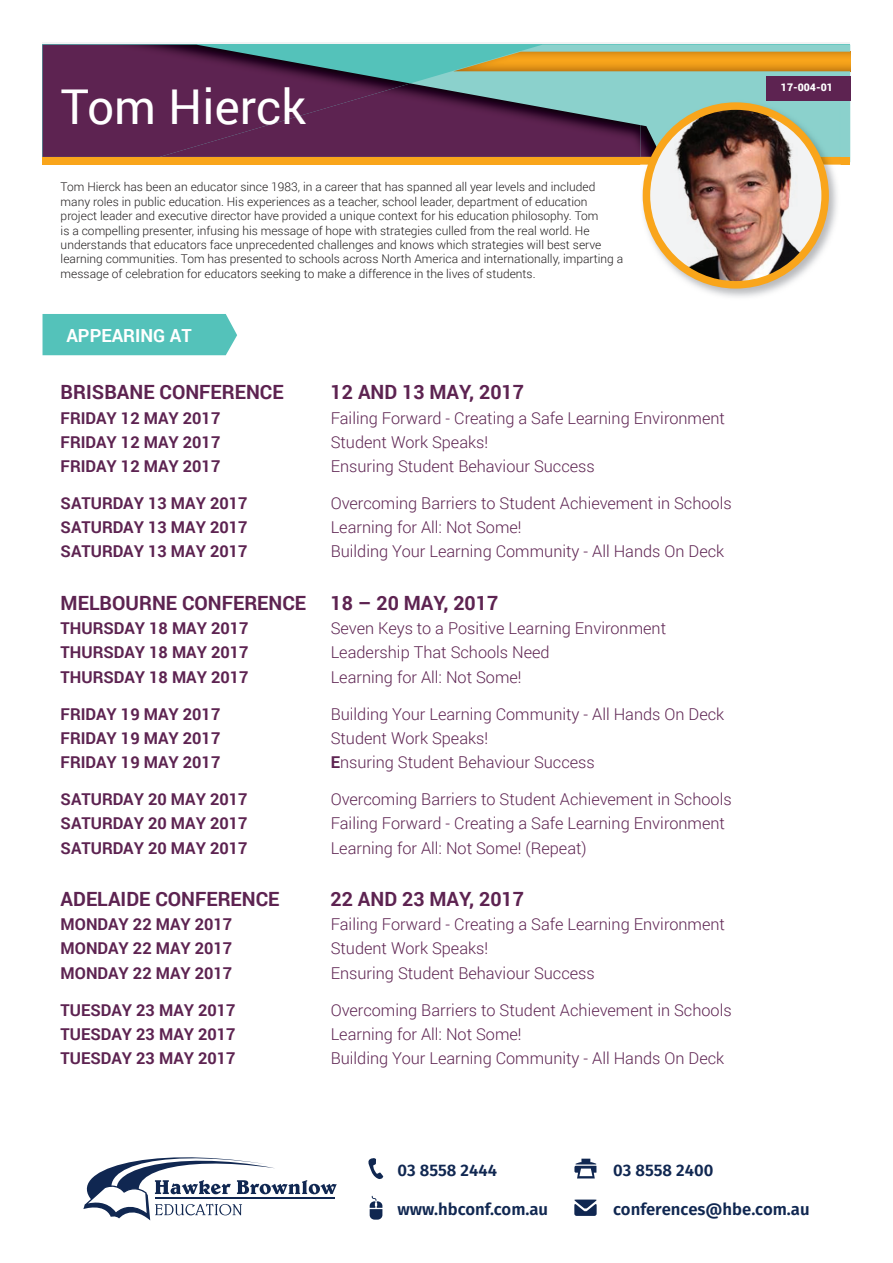
<style>
.page{position:relative;width:893px;height:1263px;background:#fff}
.page>*{position:absolute;margin:0;border:0;box-sizing:border-box;transform-origin:0 0}
.t1{font:48px "Roboto";color:#fff}
.t2{font:700 19.65px "Roboto";color:#5d2351}
.t3{font:700 18px "Roboto";color:#fff}
.t4{font:600 16.65px "Fira Sans";color:#102751}
.t5{font:300 16.35px "Roboto";color:#5d2351}
.t6{font:700 16.35px "Roboto";color:#5d2351}
.t7{font:300 12px/14.4px "Roboto";color:#231f20}
.t8{font:900 10.5px "Roboto";color:#fff}
.s1{font-weight:700}
</style>
<div class="page">
<svg style="left:410px;top:45px;width:440px;height:112px;background:#82ccc5"></svg>
<img style="left:43px;top:45px;width:367px;height:112px">
<img style="left:160px;top:83px;width:480px;height:74px">
<svg style="left:850px;top:52px;width:1px;height:19px"></svg>
<img style="left:453px;top:52px;width:397px;height:19px">
<div style="left:766px;top:76px;width:84px;height:24px;background:#5d2351"></div>
<div style="left:43px;top:157px;width:807px;height:7px;background:#f9a51b"></div>
<img style="left:640px;top:100px;width:200px;height:197px">
<img style="left:640px;top:125px;width:18px;height:32px">
<img style="left:766px;top:100px;width:74px;height:1px">
<img style="left:646px;top:106px;width:179px;height:179px;border-radius:89px">
<div style="left:643px;top:102px;width:186px;height:187px;border:8px solid #f9a51b;border-radius:50%"></div>
<div style="left:43px;top:314px;width:194px;height:41px;background:#54c2ba"></div>
<svg style="left:83px;top:1157px;width:254px;height:63px"></svg>
<hr style="left:155px;top:1198px;width:179px;height:1px;background:#102751">
<svg style="left:370px;top:1196px;width:12px;height:23px"></svg>
<svg style="left:368px;top:1158px;width:15px;height:21px"></svg>
<svg style="left:574px;top:1199px;width:23px;height:17px"></svg>
<svg style="left:574px;top:1159px;width:23px;height:19px"></svg>
<h1 class="t1" style="left:61px;top:73px;width:247px">Tom Hierck</h1>
<p class="t7" style="left:61px;top:179px;width:564px">Tom Hierck has been an educator since 1983, in a career that has spanned all year levels and included many roles in public education. His experiences as a teacher, school leader, department of education project leader and executive director have provided a unique context for his education philosophy. Tom<br>is a compelling presenter, infusing his message of hope with strategies culled from the real world. He understands that educators face unprecedented challenges and knows which strategies will best serve learning communities. Tom has presented to schools across North America and internationally, imparting a message of celebration for educators seeking to make a difference in the lives of students.</p>
<p class="t3" style="left:66px;top:323px;width:127px">APPEARING AT</p>
<p class="t2" style="left:61px;top:378px;width:225px">BRISBANE CONFERENCE</p>
<p class="t2" style="left:331px;top:378px;width:195px">12 AND 13 MAY, 2017</p>
<p class="t6" style="left:61px;top:406px;width:161px">FRIDAY 12 MAY 2017</p>
<p class="t5" style="left:331px;top:406px;width:396px">Failing Forward - Creating a Safe Learning Environment</p>
<p class="t6" style="left:61px;top:430px;width:161px">FRIDAY 12 MAY 2017</p>
<p class="t5" style="left:331px;top:431px;width:159px">Student Work Speaks!</p>
<p class="t6" style="left:61px;top:455px;width:161px">FRIDAY 12 MAY 2017</p>
<p class="t5" style="left:331px;top:455px;width:266px">Ensuring Student Behaviour Success</p>
<p class="t6" style="left:61px;top:492px;width:188px">SATURDAY 13 MAY 2017</p>
<p class="t5" style="left:331px;top:492px;width:402px">Overcoming Barriers to Student Achievement in Schools</p>
<p class="t6" style="left:61px;top:516px;width:188px">SATURDAY 13 MAY 2017</p>
<p class="t5" style="left:331px;top:516px;width:192px">Learning for All: Not Some!</p>
<p class="t6" style="left:61px;top:540px;width:188px">SATURDAY 13 MAY 2017</p>
<p class="t5" style="left:331px;top:540px;width:395px">Building Your Learning Community - All Hands On Deck</p>
<p class="t2" style="left:61px;top:589px;width:439px">MELBOURNE CONFERENCE 18 – 20 MAY, 2017</p>
<p class="t6" style="left:61px;top:617px;width:189px">THURSDAY 18 MAY 2017</p>
<p class="t5" style="left:331px;top:617px;width:337px">Seven Keys to a Positive Learning Environment</p>
<p class="t6" style="left:61px;top:641px;width:189px">THURSDAY 18 MAY 2017</p>
<p class="t5" style="left:331px;top:641px;width:221px">Leadership That Schools Need</p>
<p class="t6" style="left:61px;top:665px;width:189px">THURSDAY 18 MAY 2017</p>
<p class="t5" style="left:331px;top:665px;width:192px">Learning for All: Not Some!</p>
<p class="t6" style="left:61px;top:702px;width:161px">FRIDAY 19 MAY 2017</p>
<p class="t5" style="left:331px;top:702px;width:395px">Building Your Learning Community - All Hands On Deck</p>
<p class="t6" style="left:61px;top:726px;width:161px">FRIDAY 19 MAY 2017</p>
<p class="t5" style="left:331px;top:727px;width:159px">Student Work Speaks!</p>
<p class="t6" style="left:61px;top:751px;width:161px">FRIDAY 19 MAY 2017</p>
<p class="t5" style="left:331px;top:751px;width:266px"><span class="s1">E</span>nsuring Student Behaviour Success</p>
<p class="t6" style="left:61px;top:788px;width:188px">SATURDAY 20 MAY 2017</p>
<p class="t5" style="left:331px;top:788px;width:402px">Overcoming Barriers to Student Achievement in Schools</p>
<p class="t6" style="left:61px;top:812px;width:188px">SATURDAY 20 MAY 2017</p>
<p class="t5" style="left:331px;top:812px;width:396px">Failing Forward - Creating a Safe Learning Environment</p>
<p class="t6" style="left:61px;top:836px;width:188px">SATURDAY 20 MAY 2017</p>
<p class="t5" style="left:331px;top:836px;width:258px">Learning for All: Not Some! (Repeat)</p>
<p class="t2" style="left:61px;top:885px;width:220px">ADELAIDE CONFERENCE</p>
<p class="t2" style="left:331px;top:885px;width:195px">22 AND 23 MAY, 2017</p>
<p class="t6" style="left:61px;top:913px;width:173px">MONDAY 22 MAY 2017</p>
<p class="t5" style="left:331px;top:913px;width:396px">Failing Forward - Creating a Safe Learning Environment</p>
<p class="t6" style="left:61px;top:937px;width:173px">MONDAY 22 MAY 2017</p>
<p class="t5" style="left:331px;top:937px;width:159px">Student Work Speaks!</p>
<p class="t6" style="left:61px;top:961px;width:173px">MONDAY 22 MAY 2017</p>
<p class="t5" style="left:331px;top:961px;width:266px">Ensuring Student Behaviour Success</p>
<p class="t6" style="left:61px;top:998px;width:176px">TUESDAY 23 MAY 2017</p>
<p class="t5" style="left:331px;top:998px;width:402px">Overcoming Barriers to Student Achievement in Schools</p>
<p class="t6" style="left:61px;top:1022px;width:176px">TUESDAY 23 MAY 2017</p>
<p class="t5" style="left:331px;top:1023px;width:192px">Learning for All: Not Some!</p>
<p class="t6" style="left:61px;top:1047px;width:176px">TUESDAY 23 MAY 2017</p>
<p class="t5" style="left:331px;top:1047px;width:395px">Building Your Learning Community - All Hands On Deck</p>
<p class="t4" style="left:397px;top:1162px;width:101px">03 8558 2444</p>
<p class="t4" style="left:613px;top:1162px;width:102px">03 8558 2400</p>
<p class="t8" style="left:781px;top:80px;width:54px">17-004-01</p>
<p class="t4" style="left:397px;top:1201px;width:152px">www.hbconf.com.au</p>
<p class="t4" style="left:613px;top:1201px;width:198px">conferences@hbe.com.au</p>
</div>
